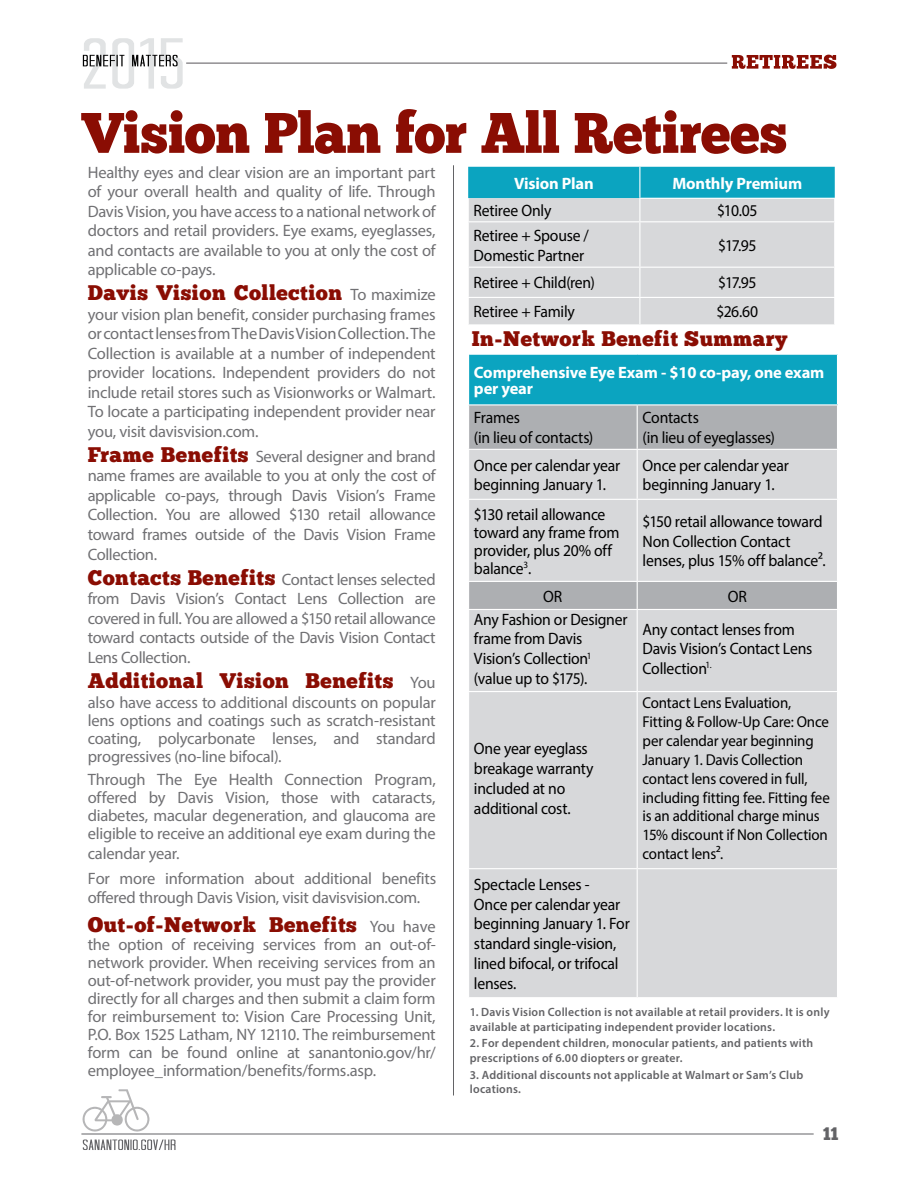
<style>
.page{position:relative;width:918px;height:1188px;background:#fff}
.page>*{position:absolute;margin:0;border:0;box-sizing:border-box;transform-origin:0 0}
.t1{font:57px "Chunk Five Ex";letter-spacing:-.01em;color:#8a0d03;scale:.95 1}
.t2{font:21px "Chunk Five Ex";letter-spacing:.025em;color:#8a0d03}
.t3{font:18px "Chunk Five Ex";color:#636366;scale:.9 1}
.t4{font:16.5px/19.5px "Myriad Pro";letter-spacing:-.015em;color:#707073;text-align:justify}
.t5{font:16.5px/19.8px "Myriad Pro";letter-spacing:-.015em;color:#000;scale:.95 1}
.t6{font:700 16.5px/16.5px "Myriad Pro";letter-spacing:-.01em;color:#fff}
.t7{font:15.75px/18.9px "Myriad Pro";letter-spacing:-.015em;color:#000;scale:.95 1}
.t8{font:600 12px/14.4px "Myriad Pro";letter-spacing:.02em;color:#636366}
.s1{font-family:"Myriad Pro";font-size:16.5px;color:#707073}
.s2{font-family:"Chunk Five Ex";font-size:21px;color:#8a0d03}
</style>
<div class="page">
<svg style="left:83px;top:1089px;width:66px;height:43px"></svg>
<svg style="left:83px;top:1140px;width:93px;height:10px"></svg>
<hr style="left:81px;top:1134px;width:733px;height:1px;background:#636366">
<svg style="left:83px;top:38px;width:100px;height:51px"></svg>
<svg style="left:732px;top:55px;width:104px;height:14px"></svg>
<hr style="left:186px;top:63px;width:541px;height:1px;background:#58565a">
<div style="left:469px;top:222px;width:365px;height:102px;background:#d7d8da"></div>
<svg style="left:468px;top:167px;width:367px;height:54px;background:#62bacb"></svg>
<hr style="left:639px;top:222px;width:1px;height:45px;background:#fff">
<hr style="left:468px;top:267px;width:172px;height:1px;background:#fff">
<hr style="left:640px;top:267px;width:195px;height:1px;background:#fff">
<hr style="left:468px;top:297px;width:172px;height:1px;background:#fff">
<hr style="left:640px;top:297px;width:195px;height:1px;background:#fff">
<svg style="left:639px;top:268px;width:1px;height:56px"></svg>
<hr style="left:639px;top:198px;width:196px;height:1px;background:#fff">
<div style="left:469px;top:354px;width:369px;height:51px;background:#0ba4c0"></div>
<div style="left:469px;top:405px;width:368px;height:44px;background:#adafb2"></div>
<div style="left:469px;top:450px;width:368px;height:547px;background:#d7d8da"></div>
<hr style="left:837px;top:355px;width:1px;height:49px;background:#fff">
<hr style="left:468px;top:354px;width:169px;height:1px;background:#fff">
<hr style="left:637px;top:354px;width:201px;height:1px;background:#fff">
<hr style="left:468px;top:404px;width:169px;height:1px;background:#fff">
<hr style="left:637px;top:404px;width:201px;height:1px;background:#fff">
<hr style="left:468px;top:581px;width:169px;height:1px;background:#fff">
<hr style="left:637px;top:581px;width:201px;height:1px;background:#fff">
<hr style="left:468px;top:609px;width:169px;height:1px;background:#fff">
<hr style="left:637px;top:609px;width:201px;height:1px;background:#fff">
<hr style="left:637px;top:405px;width:1px;height:44px;background:#fff">
<hr style="left:637px;top:450px;width:1px;height:49px;background:#fff">
<hr style="left:468px;top:499px;width:169px;height:1px;background:#fff">
<hr style="left:637px;top:500px;width:1px;height:81px;background:#fff">
<svg style="left:637px;top:582px;width:1px;height:27px"></svg>
<hr style="left:637px;top:610px;width:1px;height:81px;background:#fff">
<hr style="left:637px;top:692px;width:1px;height:176px;background:#fff">
<hr style="left:637px;top:869px;width:1px;height:128px;background:#fff">
<hr style="left:637px;top:499px;width:201px;height:1px;background:#fff">
<hr style="left:468px;top:691px;width:169px;height:1px;background:#fff">
<hr style="left:468px;top:868px;width:169px;height:1px;background:#fff">
<hr style="left:637px;top:691px;width:201px;height:1px;background:#fff">
<hr style="left:637px;top:868px;width:201px;height:1px;background:#fff">
<hr style="left:453px;top:165px;width:1px;height:930px;background:#636366">
<h1 class="t1" style="left:82px;top:90px;width:744px">Vision Plan for All Retirees</h1>
<p class="t4" style="left:88px;top:162px;width:350px">Healthy eyes and clear vision are an important part of your overall health and quality of life. Through Davis Vision, you have access to a national network of doctors and retail providers. Eye exams, eyeglasses, and contacts are available to you at only the cost of applicable co-pays.</p>
<p class="t2" style="left:88px;top:277px;width:350px">Davis Vision Collection <span class="s1">To maximize</span></p>
<p class="t4" style="left:88px;top:304px;width:349px">your vision plan benefit, consider purchasing frames or contact lenses from The Davis Vision Collection. The Collection is available at a number of independent provider locations. Independent providers do not include retail stores such as Visionworks or Walmart.<br>To locate a participating independent provider near you, visit davisvision.com.</p>
<p class="t4" style="left:88px;top:446px;width:350px"><span class="s2">Frame Benefits</span> Several designer and brand name frames are available to you at only the cost of applicable co-pays, through Davis Vision’s Frame Collection. You are allowed $130 retail allowance toward frames outside of the Davis Vision Frame Collection.</p>
<p class="t4" style="left:88px;top:569px;width:350px"><span class="s2">Contacts Benefits</span> Contact lenses selected from Davis Vision’s Contact Lens Collection are covered in full. You are allowed a $150 retail allowance toward contacts outside of the Davis Vision Contact Lens Collection.</p>
<p class="t2" style="left:88px;top:665px;width:349px">Additional Vision Benefits <span class="s1">You</span></p>
<p class="t4" style="left:88px;top:693px;width:350px;line-height:18px">also have access to additional discounts on popular lens options and coatings such as scratch-resistant coating, polycarbonate lenses, and standard progressives (no-line bifocal).</p>
<p class="t4" style="left:88px;top:771px;width:350px;line-height:18px">Through The Eye Health Connection Program, offered by Davis Vision, those with cataracts, diabetes, macular degeneration, and glaucoma are eligible to receive an additional eye exam during the</p>
<p class="t4" style="left:88px;top:840px;width:350px;line-height:25.2px">calendar year.<br>For more information about additional benefits</p>
<p class="t4" style="left:88px;top:888px;width:334px">offered through Davis Vision, visit davisvision.com.</p>
<p class="t2" style="left:88px;top:909px;width:349px">Out-of-Network Benefits <span class="s1">You have</span></p>
<p class="t4" style="left:88px;top:935px;width:350px;line-height:18px">the option of receiving services from an out-of&shy;network provider. When receiving services from an out-of-network provider, you must pay the provider directly for all charges and then submit a claim form for reimbursement to: Vision Care Processing Unit, P.O. Box 1525 Latham, NY 12110. The reimbursement form can be found online at sanantonio.gov/hr/ employee_information/benefits/forms.asp.</p>
<p class="t6" style="left:514px;top:174px;width:81px">Vision Plan</p>
<p class="t6" style="left:672px;top:174px;width:131px">Monthly Premium</p>
<p class="t5" style="left:474px;top:201px;width:83px">Retiree Only</p>
<p class="t5" style="left:717px;top:201px;width:44px">$10.05</p>
<p class="t5" style="left:474px;top:225px;width:123px">Retiree + Spouse /<br>Domestic Partner</p>
<p class="t5" style="left:718px;top:235px;width:42px">$17.95</p>
<p class="t5" style="left:474px;top:273px;width:129px">Retiree + Child(ren)</p>
<p class="t5" style="left:718px;top:273px;width:42px">$17.95</p>
<p class="t5" style="left:474px;top:302px;width:108px">Retiree + Family</p>
<p class="t5" style="left:716px;top:302px;width:45px">$26.60</p>
<p class="t2" style="left:472px;top:323px;width:317px">In-Network Benefit Summary</p>
<p class="t6" style="left:474px;top:363px;width:352px">Comprehensive Eye Exam - $10 co-pay, one exam per year</p>
<p class="t5" style="left:474px;top:408px;width:127px">Frames<br>(in lieu of contacts)</p>
<p class="t5" style="left:643px;top:408px;width:141px">Contacts<br>(in lieu of eyeglasses)</p>
<p class="t5" style="left:474px;top:455px;width:155px">Once per calendar year beginning January 1.</p>
<p class="t5" style="left:643px;top:455px;width:155px">Once per calendar year beginning January 1.</p>
<p class="t5" style="left:474px;top:505px;width:155px;line-height:18px">$130 retail allowance toward any frame from provider, plus 20% off balance<sup>3</sup>.</p>
<p class="t5" style="left:643px;top:512px;width:194px">$150 retail allowance toward<br>Non Collection Contact lenses, plus 15% off balance².</p>
<p class="t5" style="left:543px;top:586px;width:22px">OR</p>
<p class="t5" style="left:728px;top:586px;width:22px">OR</p>
<p class="t5" style="left:474px;top:609px;width:163px">Any Fashion or Designer frame from Davis<br>Vision’s Collection<sup>1 </sup>(value up to $175).</p>
<p class="t5" style="left:643px;top:619px;width:180px">Any contact lenses from<br>Davis Vision’s Contact Lens<br>Collection<sup>1.</sup></p>
<p class="t5" style="left:474px;top:738px;width:127px">One year eyeglass breakage warranty included at no additional cost.</p>
<p class="t5" style="left:474px;top:874px;width:166px">Spectacle Lenses -<br>Once per calendar year beginning January 1. For standard single-vision, lined bifocal, or trifocal lenses.</p>
<p class="t7" style="left:643px;top:693px;width:199px">Contact Lens Evaluation,<br>Fitting &amp; Follow-Up Care: Once per calendar year beginning<br>January 1. Davis Collection contact lens covered in full, including fitting fee. Fitting fee is an additional charge minus<br>15% discount if Non Collection contact lens².</p>
<p class="t8" style="left:470px;top:1005px;width:361px">1. Davis Vision Collection is not available at retail providers. It is only available at participating independent provider locations.</p>
<p class="t8" style="left:470px;top:1036px;width:345px">2. For dependent children, monocular patients, and patients with prescriptions of 6.00 diopters or greater.</p>
<p class="t8" style="left:470px;top:1067px;width:335px">3. Additional discounts not applicable at Walmart or Sam’s Club locations.</p>
<p class="t3" style="left:823px;top:1120px;width:19px">11</p>
</div>
